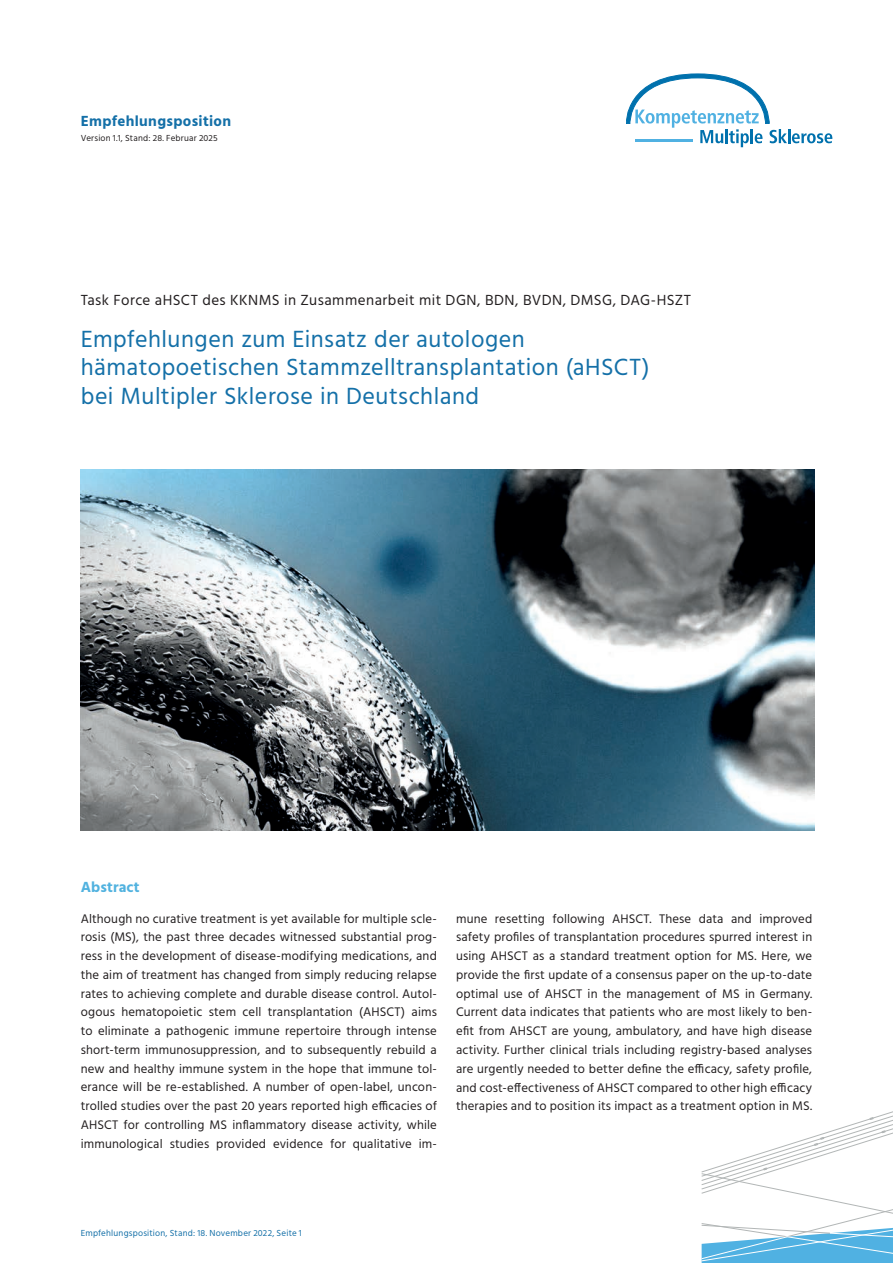
<style>
.page{position:relative;width:893px;height:1263px;background:#fff}
.page>*{position:absolute;margin:0;border:0;box-sizing:border-box;transform-origin:0 0}
.t1{font:24px/28.5px "Hind";letter-spacing:.02em;color:#1470a8}
.t2{font:15px "Hind";letter-spacing:.03em;color:#231f20}
.t3{font:700 15px "Hind";letter-spacing:.025em;color:#1470a8}
.t4{font:700 15px "Hind";letter-spacing:.005em;color:#51b2df}
.t5{font:12.75px/18.8px "Hind";letter-spacing:.01em;color:#231f20;text-align:justify}
.t6{font:9px "Hind";letter-spacing:.02em;color:#1470a8}
.t7{font:9px "Hind";letter-spacing:.02em;color:#231f20}
</style>
<div class="page">
<svg style="left:626px;top:74px;width:206px;height:73px"></svg>
<svg style="left:701px;top:1111px;width:192px;height:152px"></svg>
<img style="left:81px;top:469px;width:733px;height:362px">
<p class="t3" style="left:81px;top:112px;width:152px">Empfehlungsposition</p>
<p class="t7" style="left:81px;top:132px;width:139px">Version 1.1, Stand: 28. Februar 2025</p>
<p class="t2" style="left:81px;top:290px;width:612px">Task Force aHSCT des KKNMS in Zusammenarbeit mit DGN, BDN, BVDN, DMSG, DAG-HSZT</p>
<h1 class="t1" style="left:81px;top:326px;width:570px">Empfehlungen zum Einsatz der autologen hämatopoetischen Stammzelltransplantation (aHSCT) bei Multipler Sklerose in Deutschland</h1>
<p class="t4" style="left:81px;top:878px;width:60px">Abstract</p>
<p class="t5" style="left:81px;top:910px;width:358px">Although no curative treatment is yet available for multiple scle&shy;rosis (MS), the past three decades witnessed substantial prog&shy;ress in the development of disease-modifying medications, and the aim of treatment has changed from simply reducing relapse rates to achieving complete and durable disease control. Autol&shy;ogous hematopoietic stem cell transplantation (AHSCT) aims to eliminate a pathogenic immune repertoire through intense short-term immunosuppression, and to subsequently rebuild a new and healthy immune system in the hope that immune tol&shy;erance will be re-established. A number of open-label, uncon&shy;trolled studies over the past 20 years reported high efficacies of AHSCT for controlling MS inflammatory disease activity, while immunological studies provided evidence for qualitative im-</p>
<p class="t5" style="left:456px;top:910px;width:358px">mune resetting following AHSCT. These data and improved safety profiles of transplantation procedures spurred interest in using AHSCT as a standard treatment option for MS. Here, we provide the first update of a consensus paper on the up-to-date optimal use of AHSCT in the management of MS in Germany.<br>Current data indicates that patients who are most likely to ben&shy;efit from AHSCT are young, ambulatory, and have high disease activity. Further clinical trials including registry-based analyses are urgently needed to better define the efficacy, safety profile, and cost-effectiveness of AHSCT compared to other high efficacy therapies and to position its impact as a treatment option in MS.</p>
<p class="t6" style="left:81px;top:1227px;width:223px">Empfehlungsposition, Stand: 18. November 2022, Seite 1</p>
</div>
